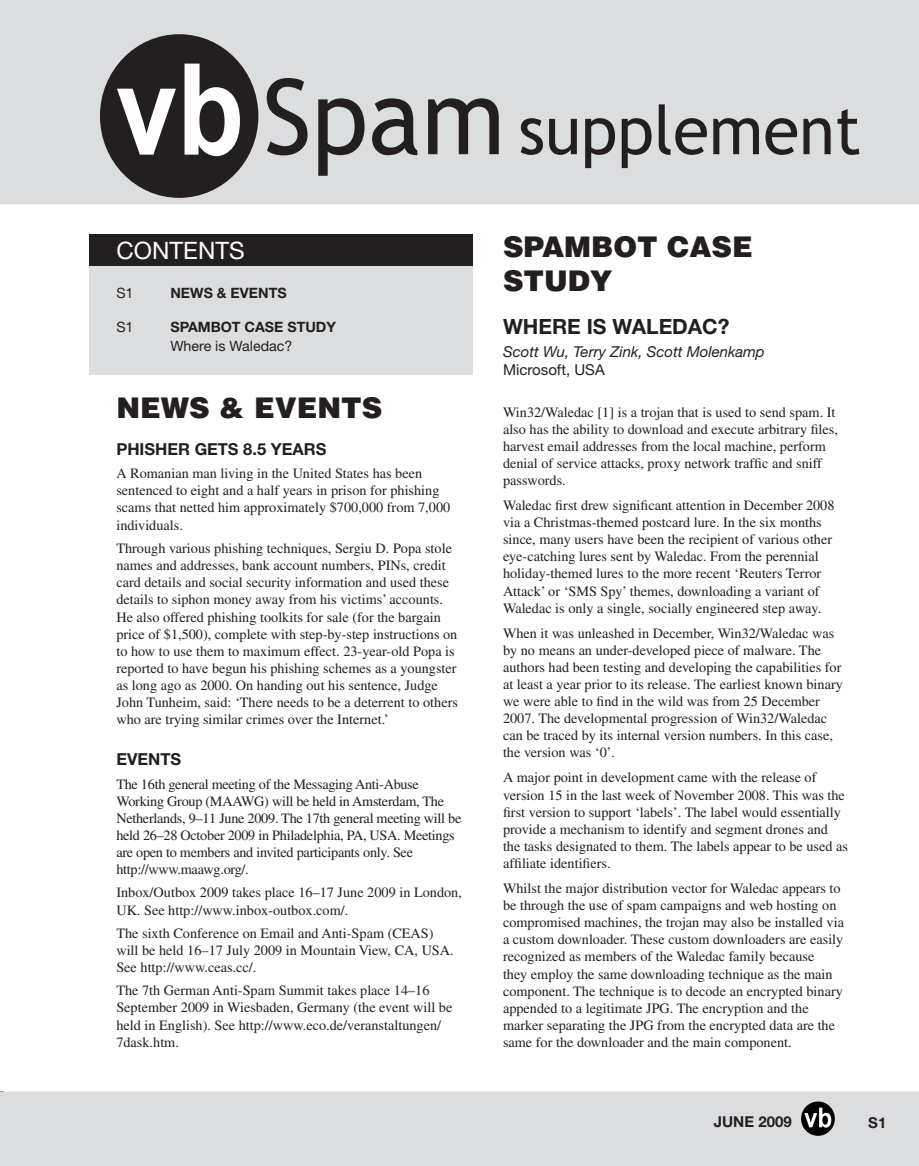
<style>
.page{position:relative;width:919px;height:1166px;background:#fff}
.page>*{position:absolute;margin:0;border:0;box-sizing:border-box;transform-origin:0 0}
.t1{font:900 28.5px/34.2px "Helvetica";color:#231f20}
.t2{font:24px "Helvetica Neue";color:#fff}
.t3{font:700 21px "Helvetica Neue";color:#231f20}
.t4{font:700 16.5px "Helvetica Neue";color:#231f20}
.t5{font:italic 15px "Helvetica Neue";color:#231f20}
.t6{font:15px "Helvetica Neue";color:#231f20}
.t7{font:700 15px "Helvetica Neue";color:#231f20}
.t8{font:14.25px/17.1px "Times";color:#231f20}
.t9{font:14.25px/17.1px "Times";letter-spacing:-.02em;color:#231f20}
.t10{font:700 14.25px "Helvetica Neue";color:#231f20}
.t11{font:14.25px "Helvetica Neue";color:#231f20}
</style>
<div class="page">
<div style="left:0;top:1091px;width:918px;height:74px;background:#dcdddf"></div>
<div style="left:801px;top:1101px;width:33px;height:34px;background:#000;border-radius:50%"></div>
<svg style="left:804px;top:1107px;width:27px;height:20px"></svg>
<div style="left:0;top:0;width:918px;height:204px;background:#dcdddf"></div>
<div style="left:100px;top:34px;width:158px;height:164px;background:#231f20;border-radius:50%"></div>
<svg style="left:267px;top:78px;width:40px;height:77px;background:#8d8c8d"></svg>
<svg style="left:318px;top:98px;width:46px;height:78px;background:#8a898b"></svg>
<svg style="left:372px;top:98px;width:45px;height:57px;background:#7e7c7e"></svg>
<svg style="left:428px;top:98px;width:70px;height:56px;background:#878587"></svg>
<svg style="left:520px;top:118px;width:23px;height:37px"></svg>
<svg style="left:549px;top:119px;width:28px;height:36px"></svg>
<svg style="left:585px;top:118px;width:30px;height:50px"></svg>
<svg style="left:621px;top:118px;width:30px;height:50px"></svg>
<svg style="left:658px;top:104px;width:49px;height:51px;background:#9b9a9b"></svg>
<svg style="left:713px;top:118px;width:46px;height:36px;background:#868586"></svg>
<svg style="left:765px;top:118px;width:32px;height:37px"></svg>
<svg style="left:803px;top:118px;width:27px;height:36px"></svg>
<svg style="left:837px;top:109px;width:22px;height:46px"></svg>
<svg style="left:117px;top:89px;width:59px;height:66px"></svg>
<svg style="left:184px;top:64px;width:56px;height:92px"></svg>
<div style="left:90px;top:234px;width:383px;height:140px;background:#dcdddf"></div>
<div style="left:90px;top:234px;width:383px;height:32px;background:#231f20"></div>
<h2 class="t2" style="left:117px;top:241px;width:129px">CONTENTS</h2>
<p class="t11" style="left:116px;top:287px;width:19px">S1</p>
<p class="t10" style="left:170px;top:287px;width:118px">NEWS &amp; EVENTS</p>
<p class="t11" style="left:116px;top:321px;width:19px">S1</p>
<p class="t10" style="left:170px;top:321px;width:167px">SPAMBOT CASE STUDY</p>
<p class="t11" style="left:170px;top:341px;width:123px">Where is Waledac?</p>
<h1 class="t1" style="left:116px;top:393px;width:267px">NEWS &amp; EVENTS</h1>
<p class="t4" style="left:116px;top:443px;width:211px">PHISHER GETS 8.5 YEARS</p>
<p class="t8" style="left:116px;top:466px;width:335px">A Romanian man living in the United States has been sentenced to eight and a half years in prison for phishing scams that netted him approximately $700,000 from 7,000 individuals.</p>
<p class="t8" style="left:116px;top:541px;width:343px">Through various phishing techniques, Sergiu D. Popa stole names and addresses, bank account numbers, PINs, credit card details and social security information and used these details to siphon money away from his victims’ accounts.<br>He also offered phishing toolkits for sale (for the bargain price of $1,500), complete with step-by-step instructions on to how to use them to maximum effect. 23-year-old Popa is reported to have begun his phishing schemes as a youngster as long ago as 2000. On handing out his sentence, Judge John Tunheim, said: ‘There needs to be a deterrent to others who are trying similar crimes over the Internet.’</p>
<p class="t4" style="left:116px;top:753px;width:66px">EVENTS</p>
<p class="t9" style="left:116px;top:776px;width:346px">The 16th general meeting of the Messaging Anti-Abuse Working Group (MAAWG) will be held in Amsterdam, The Netherlands, 9–11 June 2009. The 17th general meeting will be held 26–28 October 2009 in Philadelphia, PA, USA. Meetings are open to members and invited participants only. See http://www.maawg.org/.</p>
<p class="t8" style="left:116px;top:885px;width:347px">Inbox/Outbox 2009 takes place 16–17 June 2009 in London,<br>UK. See http://www.inbox-outbox.com/.</p>
<p class="t8" style="left:116px;top:925px;width:339px">The sixth Conference on Email and Anti-Spam (CEAS) will be held 16–17 July 2009 in Mountain View, CA, USA.<br>See http://www.ceas.cc/.</p>
<p class="t8" style="left:116px;top:983px;width:337px">The 7th German Anti-Spam Summit takes place 14–16<br>September 2009 in Wiesbaden, Germany (the event will be held in English). See http://www.eco.de/veranstaltungen/ 7dask.htm.</p>
<h1 class="t1" style="left:503px;top:232px;width:251px">SPAMBOT CASE<br>STUDY</h1>
<h3 class="t3" style="left:503px;top:319px;width:228px">WHERE IS WALEDAC?</h3>
<p class="t5" style="left:503px;top:346px;width:263px">Scott Wu, Terry Zink, Scott Molenkamp</p>
<p class="t6" style="left:503px;top:364px;width:103px">Microsoft, USA</p>
<p class="t8" style="left:503px;top:404px;width:336px">Win32/Waledac [1] is a trojan that is used to send spam. It also has the ability to download and execute arbitrary files, harvest email addresses from the local machine, perform denial of service attacks, proxy network traffic and sniff passwords.</p>
<p class="t8" style="left:503px;top:498px;width:333px">Waledac first drew significant attention in December 2008 via a Christmas-themed postcard lure. In the six months since, many users have been the recipient of various other eye-catching lures sent by Waledac. From the perennial holiday-themed lures to the more recent ‘Reuters Terror Attack’ or ‘SMS Spy’ themes, downloading a variant of Waledac is only a single, socially engineered step away.</p>
<p class="t8" style="left:503px;top:625px;width:341px">When it was unleashed in December, Win32/Waledac was by no means an under-developed piece of malware. The authors had been testing and developing the capabilities for at least a year prior to its release. The earliest known binary we were able to find in the wild was from 25 December 2007. The developmental progression of Win32/Waledac can be traced by its internal version numbers. In this case, the version was ‘0’.</p>
<p class="t8" style="left:503px;top:770px;width:346px">A major point in development came with the release of version 15 in the last week of November 2008. This was the first version to support ‘labels’. The label would essentially provide a mechanism to identify and segment drones and the tasks designated to them. The labels appear to be used as affiliate identifiers.</p>
<p class="t8" style="left:503px;top:880px;width:342px">Whilst the major distribution vector for Waledac appears to be through the use of spam campaigns and web hosting on compromised machines, the trojan may also be installed via a custom downloader. These custom downloaders are easily recognized as members of the Waledac family because<br>they employ the same downloading technique as the main component. The technique is to decode an encrypted binary appended to a legitimate JPG. The encryption and the marker separating the JPG from the encrypted data are the same for the downloader and the main component.</p>
<p class="t7" style="left:713px;top:1116px;width:79px">JUNE 2009</p>
<p class="t7" style="left:868px;top:1116px;width:20px">S1</p>
</div>
